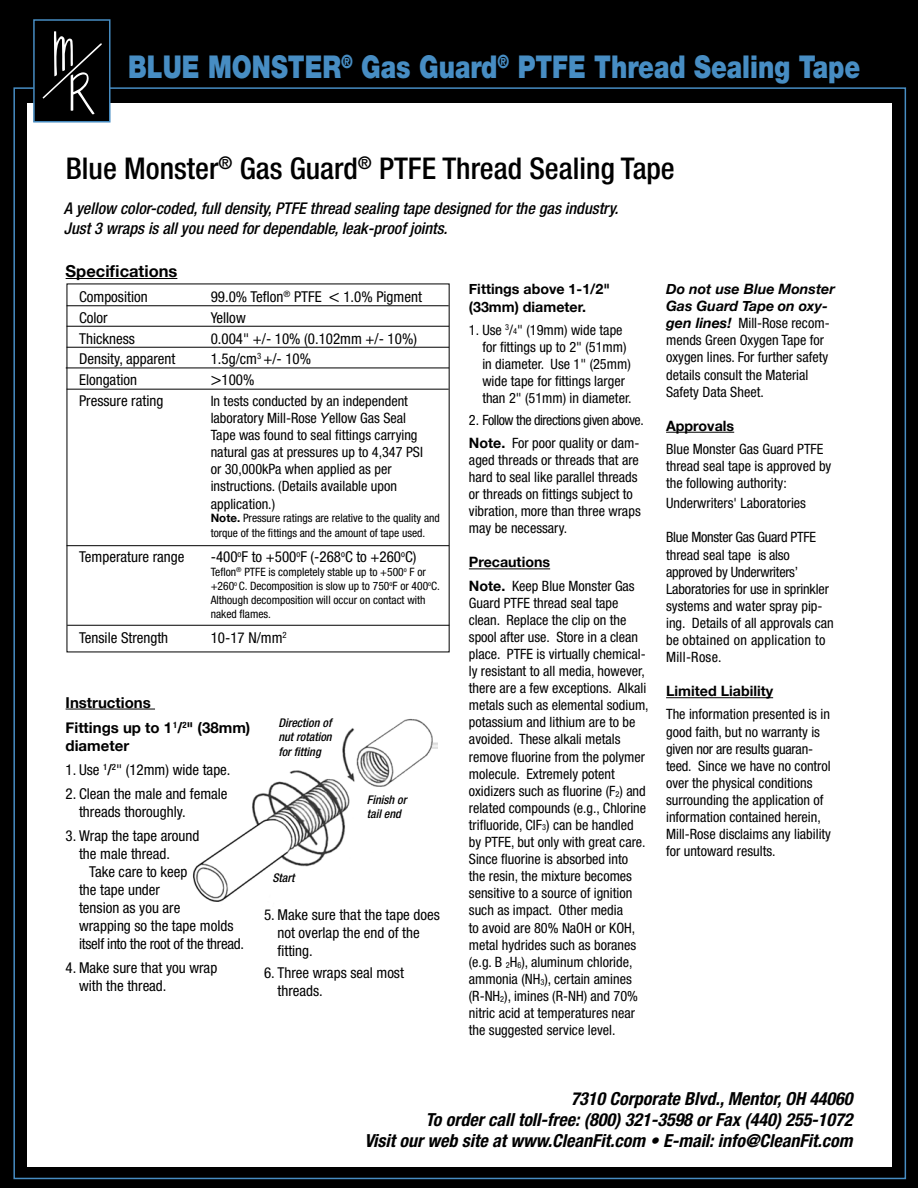
<style>
.page{position:relative;width:918px;height:1188px;background:#000}
.page>*{position:absolute;margin:0;border:0;box-sizing:border-box;transform-origin:0 0}
.t1{font:900 31.5px "Helvetica Neue LT Std";color:#478dc3;scale:.8 1}
.t2{font:500 condensed 30px "Helvetica Neue";color:#000}
.t3{font:italic 700 condensed 18px/21px "Helvetica Neue";color:#000;text-align:right}
.t4{font:700 16.5px "Helvetica Neue";color:#000}
.t5{font:italic 500 condensed 16.2px/19.5px "Helvetica Neue";color:#000}
.t6{font:condensed 15px/18px "Helvetica Neue";color:#000}
.t7{font:700 15px/25.5px "Helvetica Neue";color:#000}
.t8{font:condensed 14.25px/17.1px "Helvetica Neue";color:#000}
.t9{font:700 14.25px/17.1px "Helvetica Neue";color:#000}
.t10{font:condensed 14.25px/23.1px "Helvetica Neue";letter-spacing:-.03em;color:#000}
.t11{font:italic 500 condensed 12px/14.4px "Helvetica Neue";color:#000;text-align:justify}
.t12{font:condensed 11.55px/14px "Helvetica Neue";color:#000}
.s1{font-size:18px}
.s2{font-style:italic;font-stretch:normal}
.s3{font-weight:700;font-stretch:normal}
.s4{font-stretch:condensed}
.s5{font-weight:500}
.s6{font-size:8.25px}
.s7{font-weight:700;font-style:italic;font-stretch:normal}
</style>
<div class="page">
<div style="left:27px;top:103px;width:864px;height:1064px;background:#fff"></div>
<div style="left:34px;top:20px;width:75px;height:102px;background:#000"></div>
<svg style="left:42px;top:31px;width:60px;height:84px"></svg>
<div style="left:33px;top:19px;width:78px;height:104px;border:2px solid #478dc3"></div>
<hr style="left:67px;top:305px;width:382px;height:1px;background:#000">
<hr style="left:67px;top:326px;width:382px;height:1px;background:#000">
<hr style="left:67px;top:347px;width:382px;height:1px;background:#000">
<hr style="left:66px;top:368px;width:383px;height:1px;background:#000">
<hr style="left:67px;top:389px;width:382px;height:1px;background:#000">
<hr style="left:67px;top:545px;width:382px;height:1px;background:#000">
<hr style="left:66px;top:278px;width:111px;height:1px;background:#000">
<hr style="left:67px;top:625px;width:382px;height:1px;background:#000">
<img style="left:193px;top:719px;width:244px;height:183px">
<hr style="left:66px;top:709px;width:89px;height:1px;background:#000">
<hr style="left:469px;top:569px;width:81px;height:1px;background:#000">
<hr style="left:666px;top:432px;width:68px;height:1px;background:#000">
<hr style="left:666px;top:697px;width:107px;height:1px;background:#000">
<h1 class="t1" style="left:128px;top:48px;width:917px">BLUE MONSTER<sup>®</sup> Gas Guard<sup>®</sup> PTFE Thread Sealing Tape</h1>
<h2 class="t2" style="left:66px;top:150px;width:611px">Blue Monster<sup>®</sup> Gas Guard<sup>®</sup> PTFE Thread Sealing Tape</h2>
<p class="t5" style="left:64px;top:199px;width:556px">A yellow color-coded, full density, PTFE thread sealing tape designed for the gas industry.<br>Just 3 wraps is all you need for dependable, leak-proof joints.</p>
<p class="t4" style="left:66px;top:261px;width:113px">Specifications</p>
<p class="t6" style="left:79px;top:288px;width:70px">Composition</p>
<p class="t6" style="left:211px;top:288px;width:213px">99.0% Teflon<sup>®</sup> PTFE <span class="s1">&lt;</span> 1.0% Pigment</p>
<p class="t6" style="left:79px;top:308px;width:30px">Color</p>
<p class="t6" style="left:211px;top:308px;width:37px">Yellow</p>
<p class="t6" style="left:79px;top:329px;width:57px">Thickness</p>
<p class="t6" style="left:211px;top:329px;width:208px">0.004" +/- 10% (0.102mm +/- 10%)</p>
<p class="t6" style="left:79px;top:350px;width:98px">Density, apparent</p>
<p class="t6" style="left:211px;top:350px;width:102px">1.5g/cm<sup>3</sup> +/- 10%</p>
<p class="t6" style="left:79px;top:371px;width:59px">Elongation</p>
<p class="t6" style="left:211px;top:371px;width:45px"><span class="s1">&gt;</span>100%</p>
<p class="t6" style="left:79px;top:392px;width:86px">Pressure rating</p>
<p class="t8" style="left:211px;top:392px;width:214px">In tests conducted by an independent laboratory Mill-Rose <span class="s2">Y</span>ellow Gas Seal Tape was found to seal fittings carrying natural gas at pressures up to 4,347 PSI or 30,000kPa when applied as per instructions. (Details available upon application.)</p>
<p class="t12" style="left:211px;top:511px;width:231px;line-height:14.4px"><span class="s3">Note.</span> Pressure ratings are relative to the quality and torque of the fittings and the amount of tape used.</p>
<p class="t6" style="left:79px;top:548px;width:107px">Temperature range</p>
<p class="t6" style="left:211px;top:548px;width:207px">-400<sup>o</sup>F to +500<sup>o</sup>F (-268<sup>o</sup>C to +260<sup>o</sup>C)</p>
<p class="t12" style="left:211px;top:565px;width:231px">Teflon<sup>®</sup> PTFE is completely stable up to +500<sup>o</sup> F or +260<sup>o</sup> C. Decomposition is slow up to 750<sup>o</sup>F or 400<sup>o</sup>C.<br>Although decomposition will occur on contact with naked flames.</p>
<p class="t6" style="left:79px;top:629px;width:91px">Tensile Strength</p>
<p class="t6" style="left:211px;top:629px;width:78px">10-17 N/mm<sup>2</sup></p>
<p class="t7" style="left:66px;top:689px;width:186px">Instructions<br>Fittings up to 1<sup>1</sup><span class="s4">/</span><sup>2</sup>" (38mm)</p>
<p class="t7" style="left:66px;top:733px;width:65px">diameter</p>
<p class="t6" style="left:66px;top:761px;width:166px">1. Use <sup>1</sup><span class="s5">/</span><sup>2</sup>" (12mm) wide tape.</p>
<p class="t6" style="left:79px;top:785px;width:150px;text-indent:-14px">2. Clean the male and female threads thoroughly.</p>
<p class="t6" style="left:79px;top:827px;width:122px;text-indent:-14px">3. Wrap the tape around the male thread.</p>
<p class="t6" style="left:79px;top:863px;width:166px;text-indent:10px">Take care to keep<br>the tape under<br>tension as you are<br>wrapping so the tape molds itself into the root of the thread.</p>
<p class="t6" style="left:79px;top:959px;width:140px;text-indent:-14px">4. Make sure that you wrap with the thread.</p>
<p class="t11" style="left:278px;top:715px;width:55px">Direction of nut rotation for fitting</p>
<p class="t11" style="left:367px;top:792px;width:41px">Finish or tail end</p>
<p class="t11" style="left:272px;top:870px;width:24px">Start</p>
<p class="t6" style="left:278px;top:906px;width:164px;text-indent:-14px">5. Make sure that the tape does not overlap the end of the fitting.</p>
<p class="t6" style="left:278px;top:964px;width:128px;text-indent:-14px">6. Three wraps seal most threads.</p>
<p class="t9" style="left:469px;top:281px;width:143px">Fittings above 1-1/2" (33mm) diameter.</p>
<p class="t8" style="left:482px;top:321px;width:151px;text-indent:-13px">1. Use <sup>3</sup>/<span class="s6">4</span>" (19mm) wide tape for fittings up to 2" (51mm) in diameter. Use 1" (25mm) wide tape for fittings larger than 2" (51mm) in diameter.</p>
<p class="t10" style="left:469px;top:408px;width:176px">2. Follow the directions given above.<br><span class="s3">Note.</span> For poor quality or dam-</p>
<p class="t8" style="left:469px;top:451px;width:173px">aged threads or threads that are hard to seal like parallel threads or threads on fittings subject to vibration, more than three wraps may be necessary.</p>
<p class="t8" style="left:469px;top:551px;width:167px;line-height:23.1px"><span class="s3">Precautions<br>Note.</span> Keep Blue Monster Gas</p>
<p class="t8" style="left:469px;top:594px;width:181px">Guard PTFE thread seal tape clean. Replace the clip on the spool after use. Store in a clean place. PTFE is virtually chemical&shy;ly resistant to all media, however, there are a few exceptions. Alkali metals such as elemental sodium, potassium and lithium are to be avoided. These alkali metals remove fluorine from the polymer molecule. Extremely potent oxidizers such as fluorine (F<sub>2</sub>) and related compounds (e.g., Chlorine trifluoride, CIF<span class="s6">3</span>) can be handled by PTFE, but only with great care.<br>Since fluorine is absorbed into<br>the resin, the mixture becomes sensitive to a source of ignition such as impact. Other media<br>to avoid are 80% NaOH or KOH, metal hydrides such as boranes (e.g. B <sub>2</sub>H<sub>6</sub>), aluminum chloride, ammonia (NH<sub>3</sub>), certain amines (R-NH<sub>2</sub>), imines (R-NH) and 70% nitric acid at temperatures near the suggested service level.</p>
<p class="t8" style="left:666px;top:280px;width:170px"><span class="s7">Do not use Blue Monster<br>Gas Guard Tape on oxy&shy;gen lines!</span> Mill-Rose recom&shy;mends Green Oxygen Tape for oxygen lines. For further safety details consult the Material<br>Safety Data Sheet.</p>
<p class="t9" style="left:666px;top:417px;width:70px">Approvals</p>
<p class="t8" style="left:666px;top:440px;width:167px">Blue Monster Gas Guard PTFE thread seal tape is approved by the following authority:</p>
<p class="t8" style="left:666px;top:495px;width:141px">Underwriters' Laboratories</p>
<p class="t8" style="left:666px;top:529px;width:169px">Blue Monster Gas Guard PTFE thread seal tape is also approved by Underwriters’<br>Laboratories for use in sprinkler systems and water spray pip&shy;ing. Details of all approvals can be obtained on application to<br>Mill-Rose.</p>
<p class="t9" style="left:666px;top:682px;width:109px">Limited Liability</p>
<p class="t8" style="left:666px;top:706px;width:166px">The information presented is in good faith, but no warranty is given nor are results guaran&shy;teed. Since we have no control over the physical conditions surrounding the application of information contained herein,<br>Mill-Rose disclaims any liability for untoward results.</p>
<p class="t3" style="left:364px;top:1087px;width:490px">7310 Corporate Blvd., Mentor, OH 44060<br>To order call toll-free: (800) 321-3598 or Fax (440) 255-1072<br>Visit our web site at www.CleanFit.com <span class="s5">•</span> E-mail: info@CleanFit.com</p>
</div>
